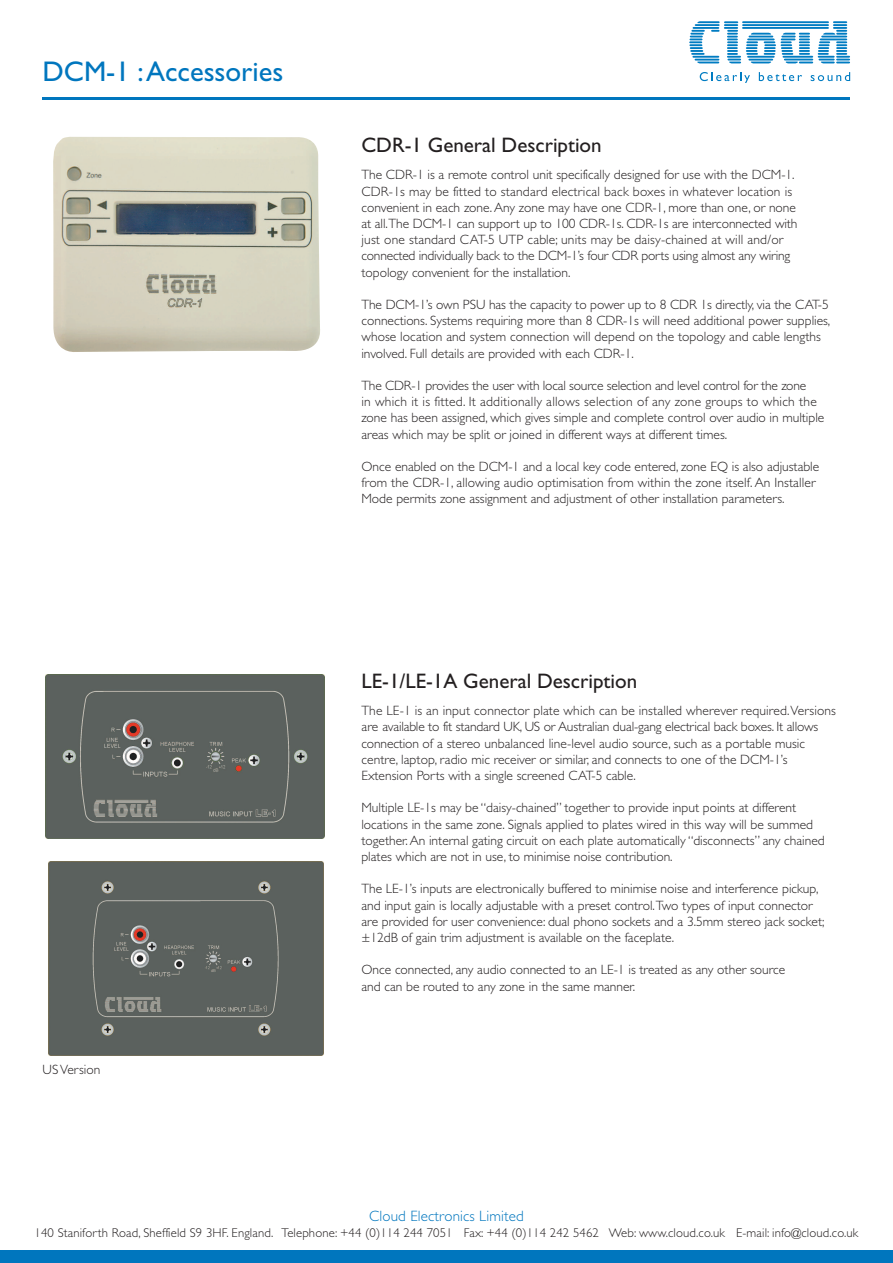
<style>
.page{position:relative;width:893px;height:1263px;background:#fff}
.page>*{position:absolute;margin:0;border:0;box-sizing:border-box;transform-origin:0 0}
.t1{font:28.5px "Gill Sans";color:#0076be}
.t2{font:21px "Gill Sans";color:#231f20}
.t3{font:300 15px "Gill Sans";letter-spacing:.01em;color:#0076be}
.t4{font:300 13.5px/16.2px "Gill Sans";color:#231f20}
.t5{font:300 12.75px "Gill Sans";letter-spacing:.01em;color:#231f20}
</style>
<div class="page">
<svg style="left:689px;top:21px;width:161px;height:42px"></svg>
<svg style="left:700px;top:72px;width:50px;height:11px"></svg>
<svg style="left:759px;top:72px;width:43px;height:9px"></svg>
<svg style="left:811px;top:72px;width:39px;height:9px"></svg>
<hr style="left:43px;top:98px;width:807px;height:2px;background:#0076be">
<div style="left:0;top:1250px;width:893px;height:13px;background:#0076be"></div>
<img style="left:53px;top:136px;width:267px;height:216px">
<img style="left:45px;top:675px;width:279px;height:164px">
<img style="left:48px;top:861px;width:276px;height:194px">
<h1 class="t1" style="left:43px;top:60px;width:242px">DCM-1 :Accessories</h1>
<p class="t4" style="left:43px;top:1063px;width:59px">USVersion</p>
<h2 class="t2" style="left:361px;top:137px;width:242px">CDR-1 General Description</h2>
<p class="t4" style="left:361px;top:168px;width:438px">The CDR-1 is a remote control unit specifically designed for use with the DCM-1.<br>CDR-1s may be fitted to standard electrical back boxes in whatever location is convenient in each zone.Any zone may have one CDR-1, more than one, or none at all.The DCM-1 can support up to 100 CDR-1s. CDR-1s are interconnected with just one standard CAT-5 UTP cable; units may be daisy-chained at will and/or connected individually back to the DCM-1’s four CDR ports using almost any wiring topology convenient for the installation.</p>
<p class="t4" style="left:361px;top:298px;width:470px">The DCM-1’s own PSU has the capacity to power up to 8 CDR 1s directly, via the CAT-5 connections. Systems requiring more than 8 CDR-1s will need additional power supplies, whose location and system connection will depend on the topology and cable lengths involved. Full details are provided with each CDR-1.</p>
<p class="t4" style="left:361px;top:379px;width:464px">The CDR-1 provides the user with local source selection and level control for the zone<br>in which it is fitted. It additionally allows selection of any zone groups to which the zone has been assigned, which gives simple and complete control over audio in multiple areas which may be split or joined in different ways at different times.</p>
<p class="t4" style="left:361px;top:460px;width:459px">Once enabled on the DCM-1 and a local key code entered, zone EQ is also adjustable from the CDR-1, allowing audio optimisation from within the zone itself.An Installer<br>Mode permits zone assignment and adjustment of other installation parameters.</p>
<h2 class="t2" style="left:361px;top:672px;width:277px">LE-1/LE-1A General Description</h2>
<p class="t4" style="left:361px;top:704px;width:476px">The LE-1 is an input connector plate which can be installed wherever required.Versions are available to fit standard UK, US or Australian dual-gang electrical back boxes. It allows connection of a stereo unbalanced line-level audio source, such as a portable music centre, laptop, radio mic receiver or similar, and connects to one of the DCM-1’s Extension Ports with a single screened CAT-5 cable.</p>
<p class="t4" style="left:361px;top:801px;width:465px">Multiple LE-1s may be “daisy-chained” together to provide input points at different locations in the same zone. Signals applied to plates wired in this way will be summed together.An internal gating circuit on each plate automatically “disconnects” any chained plates which are not in use, to minimise noise contribution.</p>
<p class="t4" style="left:361px;top:882px;width:464px">The LE-1’s inputs are electronically buffered to minimise noise and interference pickup, and input gain is locally adjustable with a preset control.Two types of input connector are provided for user convenience: dual phono sockets and a 3.5mm stereo jack socket; ±12dB of gain trim adjustment is available on the faceplate.</p>
<p class="t4" style="left:361px;top:963px;width:425px">Once connected, any audio connected to an LE-1 is treated as any other source and can be routed to any zone in the same manner.</p>
<p class="t3" style="left:369px;top:1210px;width:156px">Cloud Electronics Limited</p>
<p class="t5" style="left:35px;top:1228px;width:825px">140 Staniforth Road, Sheffield S9 3HF. England. Telephone: +44 (0)114 244 7051 Fax: +44 (0)114 242 5462 Web: www.cloud.co.uk E-mail: info@cloud.co.uk</p>
</div>
